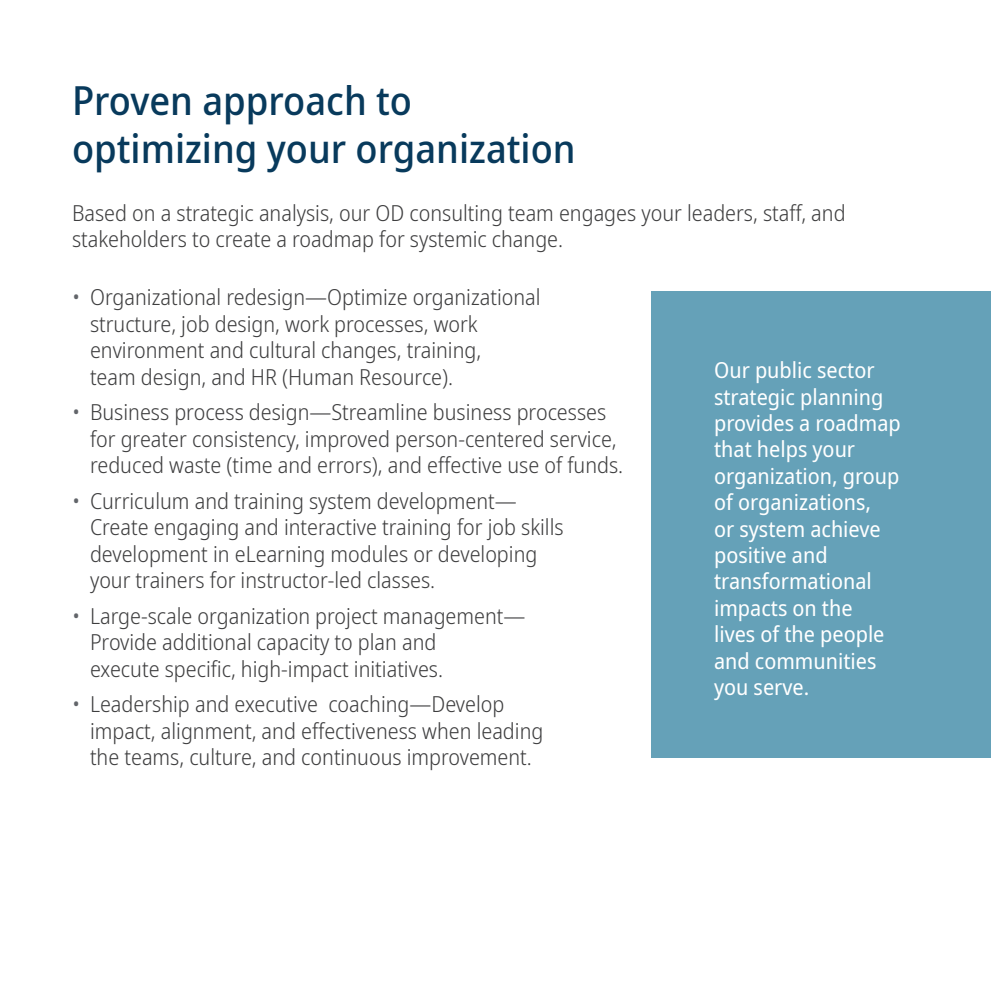
<style>
.page{position:relative;width:991px;height:1008px;background:#fff}
.page>*{position:absolute;margin:0;border:0;box-sizing:border-box;transform-origin:0 0}
.Trifold_-_Heading_1{font:500 semi-condensed 40px/48px "Noto Sans";color:#083a5c}
.Trifold_-_Body_text{font:300 semi-condensed 22px/26.4px "Noto Sans";color:#3e3e3f}
.Trifold_-_Body_text-2{font:semi-condensed 22px/26.4px "Noto Sans";color:#fff}
.s1{color:#62656a}
</style>
<div class="page">
<div style="left:651px;top:292px;width:340px;height:466px;background:#65a1b8"></div>
<p class="Trifold_-_Heading_1" style="left:72px;top:77px;width:505px">Proven approach to optimizing your organization</p>
<p class="Trifold_-_Body_text" style="left:72px;top:200px;width:775px">Based on a strategic analysis, our OD consulting team engages your leaders, staff, and stakeholders to create a roadmap for systemic change.</p>
<p class="Trifold_-_Body_text" style="left:90px;top:285px;width:452px;text-indent:-18px"><span class="s1">•</span> Organizational redesign—Optimize organizational structure, job design, work processes, work environment and cultural changes, training,<br>team design, and HR (Human Resource).</p>
<p class="Trifold_-_Body_text" style="left:90px;top:400px;width:535px;text-indent:-18px"><span class="s1">•</span> Business process design—Streamline business processes for greater consistency, improved person-centered service, reduced waste (time and errors), and effective use of funds.</p>
<p class="Trifold_-_Body_text" style="left:90px;top:488px;width:475px;text-indent:-18px"><span class="s1">•</span> Curriculum and training system development— Create engaging and interactive training for job skills development in eLearning modules or developing your trainers for instructor-led classes.</p>
<p class="Trifold_-_Body_text" style="left:90px;top:603px;width:437px;text-indent:-18px"><span class="s1">•</span> Large-scale organization project management—<br>Provide additional capacity to plan and<br>execute specific, high-impact initiatives.</p>
<p class="Trifold_-_Body_text" style="left:90px;top:692px;width:455px;text-indent:-18px"><span class="s1">•</span> Leadership and executive coaching—Develop impact, alignment, and effectiveness when leading the teams, culture, and continuous improvement.</p>
<p class="Trifold_-_Body_text-2" style="left:714px;top:358px;width:188px">Our public sector strategic planning provides a roadmap that helps your organization, group of organizations,<br>or system achieve positive and transformational impacts on the<br>lives of the people and communities you serve.</p>
</div>
